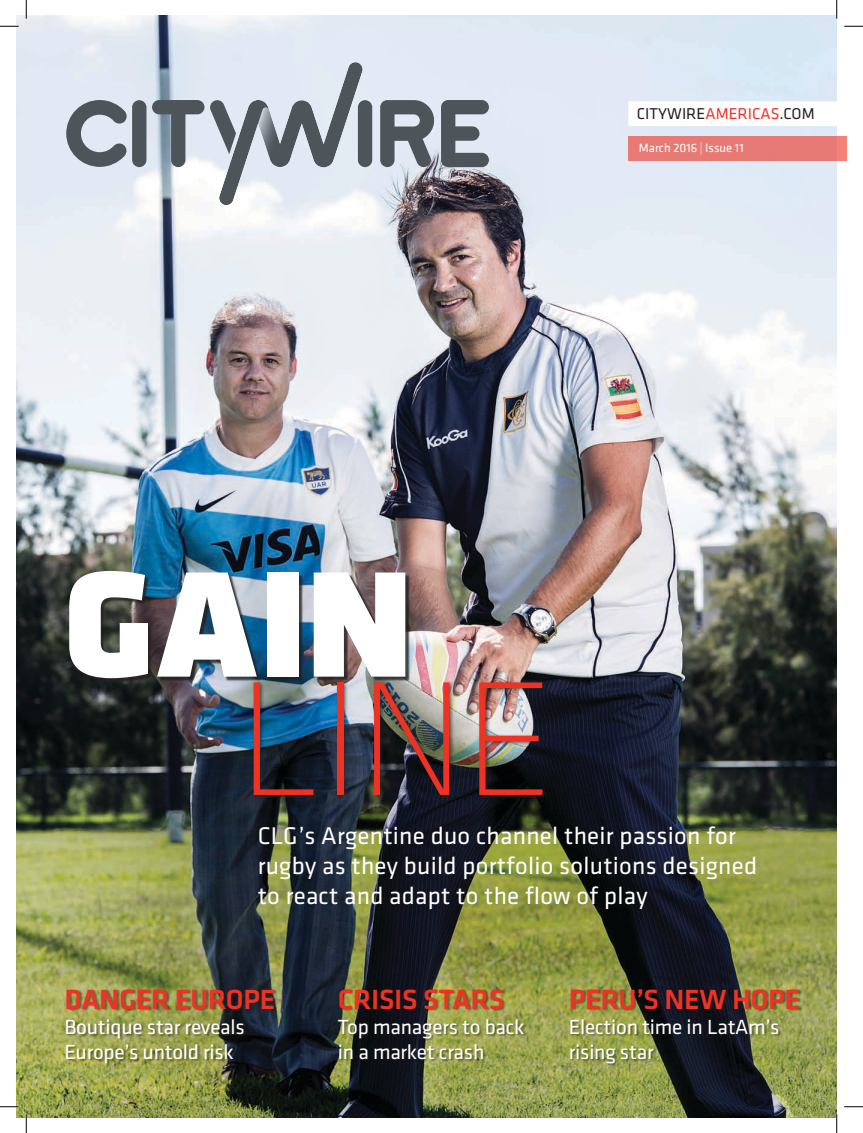
<style>
.page{position:relative;width:863px;height:1133px;background:#fff}
.page>*{position:absolute;margin:0;border:0;box-sizing:border-box;transform-origin:0 0}
.t1{font:200 168.75px "Klavika Display";color:#ee3224}
.t2{font:156.25px "Klavika Display Bl";color:#fff}
.t3{font:500 28.75px "Klavika";letter-spacing:-.01em;color:#ee3224}
.t4{font:25px/30px "Klavika";letter-spacing:.01em;color:#fff}
.t5{font:21.25px/25px "Klavika";letter-spacing:-.01em;color:#fff}
.t6{font:16.25px "Klavika";color:#231f20}
.t7{font:12.5px "Klavika";color:#fff}
.s1{color:#ee3224}
.s2{font-family:"Klavika Display";font-weight:200}
</style>
<div class="page">
<img style="left:17px;top:16px;width:819px;height:1101px">
<div style="left:628px;top:136px;width:218px;height:24px;background:#e87a76"></div>
<div style="left:629px;top:102px;width:218px;height:23px;background:#fff"></div>
<div style="left:132px;top:100px;width:14px;height:67px;background:#4d555b;border-radius:7px"></div>
<svg style="left:152px;top:100px;width:52px;height:67px;background:#949ea7"></svg>
<div style="left:358px;top:100px;width:14px;height:67px;background:#4d555b;border-radius:7px"></div>
<svg style="left:441px;top:100px;width:48px;height:67px;background:#7d848c"></svg>
<svg style="left:380px;top:100px;width:54px;height:67px;background:#7c838b"></svg>
<svg style="left:66px;top:100px;width:61px;height:67px;background:#989fa8"></svg>
<svg style="left:210px;top:62px;width:152px;height:143px;background:#bbc2ca"></svg>
<div style="left:70px;top:572px;width:340px;height:111px;background:#231f20;opacity:.8"></div>
<div style="left:252px;top:680px;width:296px;height:120px;background:#231f20;opacity:.7"></div>
<div style="left:571px;top:989px;width:231px;height:77px;background:#231f20;opacity:.5"></div>
<div style="left:338px;top:989px;width:189px;height:73px;background:#231f20;opacity:.5"></div>
<div style="left:67px;top:989px;width:210px;height:77px;background:#231f20;opacity:.5"></div>
<svg style="left:0;top:25px;width:19px;height:2px"></svg>
<svg style="left:844px;top:25px;width:18px;height:2px"></svg>
<svg style="left:0;top:1105px;width:19px;height:2px"></svg>
<svg style="left:844px;top:1106px;width:18px;height:1px"></svg>
<svg style="left:25px;top:0;width:2px;height:19px"></svg>
<svg style="left:25px;top:1114px;width:2px;height:18px"></svg>
<svg style="left:835px;top:0;width:2px;height:19px"></svg>
<svg style="left:835px;top:1114px;width:2px;height:18px"></svg>
<p class="t6" style="left:636px;top:103px;width:179px">CITYWIRE<span class="s1">AMERICAS</span>.COM</p>
<p class="t7" style="left:639px;top:140px;width:106px">March 2016 <span class="s2">|</span> Issue 11</p>
<p class="t2" style="left:64px;top:532px;width:349px">GAIN</p>
<p class="t1" style="left:239px;top:644px;width:314px">LINE</p>
<p class="t4" style="left:258px;top:819px;width:501px">CLG’s Argentine duo channel their passion for rugby as they build portfolio solutions designed to react and adapt to the flow of play</p>
<p class="t3" style="left:64px;top:979px;width:212px">DANGER EUROPE</p>
<p class="t5" style="left:64px;top:1013px;width:182px">Boutique star reveals<br>Europe’s untold risk</p>
<p class="t3" style="left:338px;top:979px;width:168px">CRISIS STARS</p>
<p class="t5" style="left:338px;top:1013px;width:188px">Top managers to back in a market crash</p>
<p class="t3" style="left:569px;top:979px;width:232px">PERU’S NEW HOPE</p>
<p class="t5" style="left:569px;top:1013px;width:212px">Election time in LatAm’s rising star</p>
</div>
